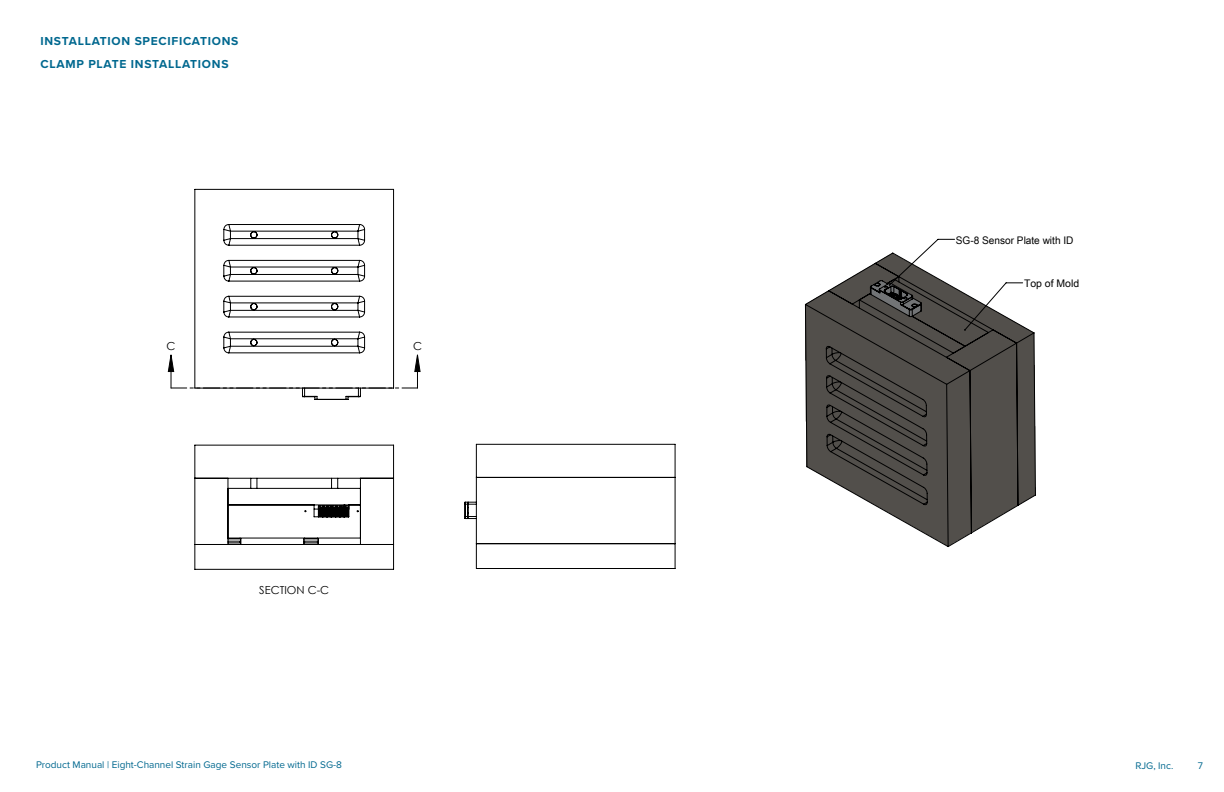
<style>
.page{position:relative;width:1224px;height:792px;background:#fff}
.page>*{position:absolute;margin:0;border:0;box-sizing:border-box;transform-origin:0 0}
.t1{font:700 12px/23px "Proxima Nova";letter-spacing:.06em;color:#00688f}
.t2{font:11px "Century Gothic";color:#000}
.t3{font:10.5px "Arial Unicode MS";color:#000;scale:.96 1}
.t4{font:10.5px "Arial Unicode MS";color:#000}
.t5{font:10px "Proxima Nova";color:#00688f}
</style>
<div class="page">
<hr style="left:417px;top:355px;width:1px;height:33px;background:#000">
<hr style="left:171px;top:355px;width:1px;height:33px;background:#000">
<svg style="left:171px;top:388px;width:247px;height:1px"></svg>
<hr style="left:107px;top:166px;width:1021px;height:1px;background:#c0c0c0">
<hr style="left:107px;top:166px;width:1px;height:463px;background:#c0c0c0">
<hr style="left:107px;top:751px;width:1021px;height:1px;background:#c0c0c0">
<hr style="left:1143px;top:166px;width:1px;height:463px;background:#c0c0c0">
<svg style="left:924px;top:239px;width:31px;height:13px"></svg>
<svg style="left:167px;top:354px;width:254px;height:18px"></svg>
<svg style="left:805px;top:252px;width:231px;height:295px"></svg>
<hr style="left:476px;top:477px;width:1px;height:67px;background:#000">
<hr style="left:675px;top:477px;width:1px;height:67px;background:#000">
<svg style="left:476px;top:544px;width:1px;height:24px"></svg>
<hr style="left:476px;top:543px;width:199px;height:1px;background:#000">
<svg style="left:675px;top:544px;width:1px;height:25px"></svg>
<hr style="left:476px;top:568px;width:199px;height:1px;background:#000">
<hr style="left:476px;top:444px;width:1px;height:33px;background:#000">
<hr style="left:476px;top:444px;width:199px;height:1px;background:#000">
<hr style="left:476px;top:477px;width:199px;height:1px;background:#000">
<hr style="left:675px;top:444px;width:1px;height:33px;background:#000">
<svg style="left:465px;top:502px;width:11px;height:17px"></svg>
<svg style="left:194px;top:189px;width:200px;height:211px"></svg>
<svg style="left:194px;top:444px;width:200px;height:126px"></svg>
<p class="t1" style="left:40px;top:30px;width:199px">INSTALLATION SPECIFICATIONS<br>CLAMP PLATE INSTALLATIONS</p>
<p class="t2" style="left:167px;top:338px;width:10px">C</p>
<p class="t2" style="left:413px;top:338px;width:10px">C</p>
<p class="t2" style="left:259px;top:583px;width:72px">SECTION C-C</p>
<p class="t3" style="left:956px;top:232px;width:124px">SG-8 Sensor Plate with ID</p>
<p class="t4" style="left:1024px;top:276px;width:57px">Top of Mold</p>
<p class="t5" style="left:36px;top:758px;width:308px">Product Manual | Eight-Channel Strain Gage Sensor Plate with ID SG‑8</p>
<p class="t5" style="left:1135px;top:758px;width:39px">RJG, Inc.</p>
<p class="t5" style="left:1198px;top:758px;width:7px">7</p>
</div>
